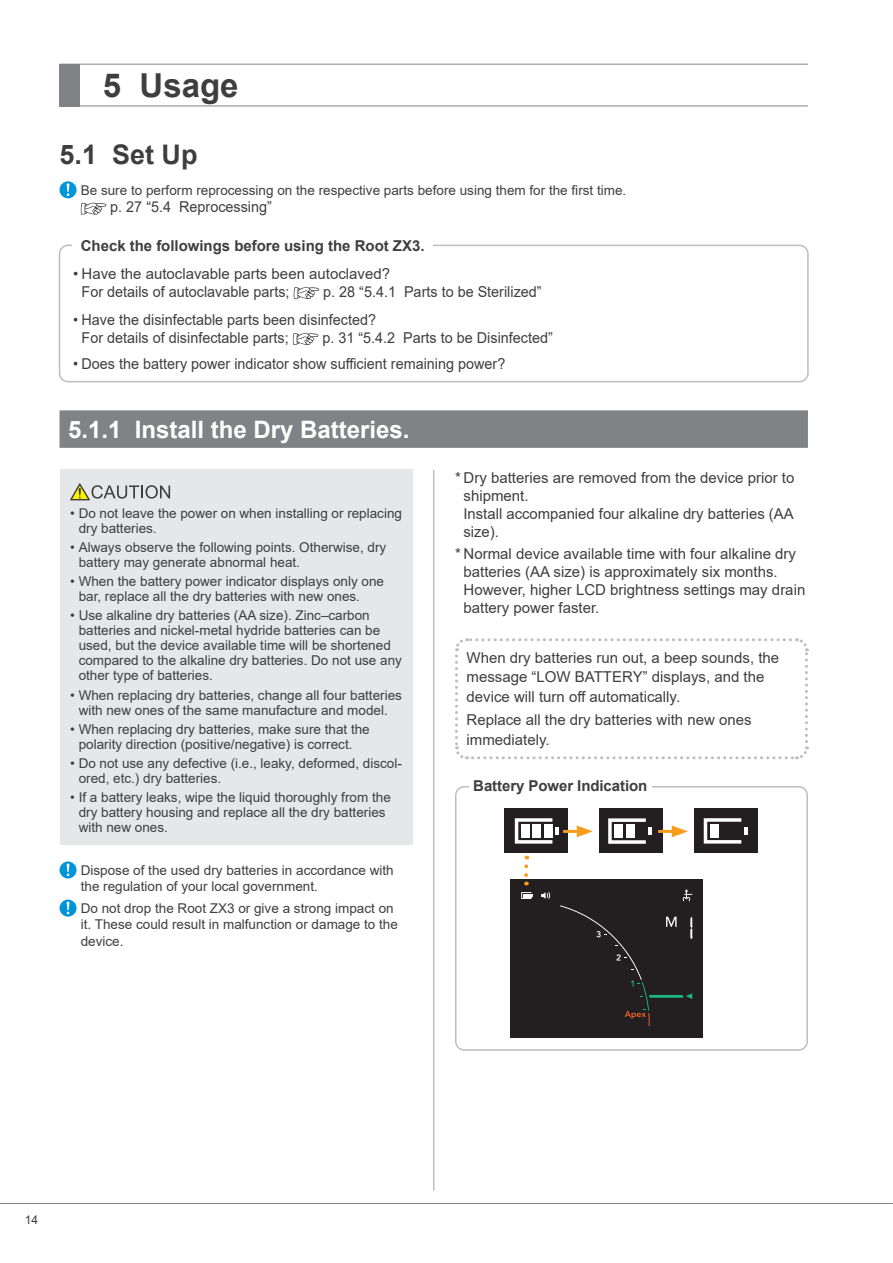
<style>
.page{position:relative;width:893px;height:1263px;background:#fff}
.page>*{position:absolute;margin:0;border:0;box-sizing:border-box;transform-origin:0 0}
.t1{font:700 33px "Arial";color:#3e3e3f}
.t2{font:700 27px "Arial";color:#3e3e3f}
.t3{font:700 24px "Arial";color:#fff}
.t4{font:15px/18px "Arial";color:#3e3e3f}
.t5{font:15px/18px "Arial";color:#3e3e3f;scale:.96 1}
.t6{font:700 15px "Arial";color:#3e3e3f}
.t7{font:13.5px/15px "Arial";color:#3e3e3f}
.t8{font:12px "Arial";color:#3e3e3f}
</style>
<div class="page">
<hr style="left:0;top:1203px;width:893px;height:1px;background:#808285">
<hr style="left:60px;top:106px;width:748px;height:1px;background:#808285">
<div style="left:60px;top:64px;width:20px;height:42px;background:#808285"></div>
<hr style="left:60px;top:64px;width:748px;height:1px;background:#808285">
<svg style="left:60px;top:181px;width:46px;height:34px"></svg>
<svg style="left:294px;top:287px;width:25px;height:12px"></svg>
<svg style="left:293px;top:333px;width:25px;height:12px"></svg>
<div style="left:59px;top:245px;width:750px;height:137px;border:2px solid #bcbdc0;border-radius:9px"></div>
<div style="left:72px;top:238px;width:361px;height:15px;background:#fff"></div>
<div style="left:60px;top:410px;width:748px;height:38px;background:#808285"></div>
<hr style="left:433px;top:470px;width:1px;height:721px;background:#bcbdc0">
<div style="left:60px;top:470px;width:352px;height:375px;background:#e6e7e9"></div>
<svg style="left:70px;top:483px;width:100px;height:17px"></svg>
<svg style="left:455px;top:638px;width:354px;height:122px"></svg>
<div style="left:599px;top:808px;width:63px;height:45px;background:#231f20"></div>
<svg style="left:608px;top:818px;width:44px;height:26px"></svg>
<div style="left:504px;top:808px;width:64px;height:44px;background:#231f20"></div>
<svg style="left:515px;top:818px;width:44px;height:26px"></svg>
<div style="left:694px;top:808px;width:64px;height:44px;background:#231f20"></div>
<svg style="left:704px;top:818px;width:43px;height:25px"></svg>
<hr style="left:658px;top:830px;width:19px;height:3px;background:#f89c1c">
<svg style="left:672px;top:825px;width:16px;height:12px"></svg>
<hr style="left:563px;top:830px;width:19px;height:3px;background:#f89c1c">
<svg style="left:577px;top:825px;width:16px;height:12px"></svg>
<div style="left:510px;top:879px;width:193px;height:158px;background:#231f20"></div>
<svg style="left:541px;top:892px;width:9px;height:7px"></svg>
<svg style="left:521px;top:892px;width:12px;height:7px"></svg>
<svg style="left:560px;top:890px;width:132px;height:136px"></svg>
<div style="left:455px;top:786px;width:353px;height:265px;border:2px solid #bcbdc0;border-radius:9px"></div>
<svg style="left:524px;top:866px;width:4px;height:19px"></svg>
<div style="left:469px;top:778px;width:183px;height:15px;background:#fff"></div>
<svg style="left:60px;top:861px;width:17px;height:17px"></svg>
<svg style="left:60px;top:899px;width:17px;height:18px"></svg>
<h1 class="t1" style="left:103px;top:62px;width:137px">5 Usage</h1>
<h2 class="t2" style="left:60px;top:135px;width:140px">5.1 Set Up</h2>
<p class="t7" style="left:81px;top:182px;width:547px">Be sure to perform reprocessing on the respective parts before using them for the first time.</p>
<p class="t5" style="left:110px;top:198px;width:170px">p. 27 “5.4 Reprocessing”</p>
<p class="t6" style="left:81px;top:235px;width:345px">Check the followings before using the Root ZX3.</p>
<p class="t4" style="left:82px;top:264px;width:310px;text-indent:-9px">• Have the autoclavable parts been autoclaved?<br>For details of autoclavable parts;</p>
<p class="t5" style="left:323px;top:282px;width:229px">p. 28 “5.4.1 Parts to be Sterilized”</p>
<p class="t5" style="left:82px;top:310px;width:308px;text-indent:-9px">• Have the disinfectable parts been disinfected?<br>For details of disinfectable parts;</p>
<p class="t5" style="left:322px;top:328px;width:242px">p. 31 “5.4.2 Parts to be Disinfected”</p>
<p class="t5" style="left:73px;top:355px;width:452px">• Does the battery power indicator show sufficient remaining power?</p>
<h3 class="t3" style="left:68px;top:413px;width:343px">5.1.1 Install the Dry Batteries.</h3>
<p class="t7" style="left:79px;top:505px;width:325px;text-indent:-9px">• Do not leave the power on when installing or replacing dry batteries.</p>
<p class="t7" style="left:79px;top:539px;width:309px;text-indent:-9px">• Always observe the following points. Otherwise, dry battery may generate abnormal heat.</p>
<p class="t7" style="left:79px;top:574px;width:307px;text-indent:-9px">• When the battery power indicator displays only one bar, replace all the dry batteries with new ones.</p>
<p class="t7" style="left:79px;top:608px;width:325px;text-indent:-9px">• Use alkaline dry batteries (AA size). Zinc–carbon batteries and nickel-metal hydride batteries can be used, but the device available time will be shortened compared to the alkaline dry batteries. Do not use any other type of batteries.</p>
<p class="t7" style="left:70px;top:687px;width:333px;text-align:center">• When replacing dry batteries, change all four batteries with new ones of the same manufacture and model.</p>
<p class="t7" style="left:79px;top:722px;width:293px;text-indent:-9px">• When replacing dry batteries, make sure that the polarity direction (positive/negative) is correct.</p>
<p class="t7" style="left:79px;top:756px;width:325px;text-indent:-9px">• Do not use any defective (i.e., leaky, deformed, discol&shy;ored, etc.) dry batteries.</p>
<p class="t7" style="left:79px;top:790px;width:314px;text-indent:-9px">• If a battery leaks, wipe the liquid thoroughly from the dry battery housing and replace all the dry batteries with new ones.</p>
<p class="t7" style="left:81px;top:862px;width:314px;line-height:16.5px">Dispose of the used dry batteries in accordance with the regulation of your local government.</p>
<p class="t7" style="left:81px;top:900px;width:319px;line-height:16.5px">Do not drop the Root ZX3 or give a strong impact on it. These could result in malfunction or damage to the device.</p>
<p class="t4" style="left:463px;top:468px;width:332px;text-indent:-9px">* Dry batteries are removed from the device prior to shipment.<br>Install accompanied four alkaline dry batteries (AA size).</p>
<p class="t4" style="left:463px;top:545px;width:343px;text-indent:-9px">* Normal device available time with four alkaline dry batteries (AA size) is approximately six months.<br>However, higher LCD brightness settings may drain battery power faster.</p>
<p class="t4" style="left:466px;top:647px;width:314px;line-height:19.5px">When dry batteries run out, a beep sounds, the message “LOW BATTERY” displays, and the device will turn off automatically.</p>
<p class="t4" style="left:466px;top:710px;width:287px;line-height:19.5px">Replace all the dry batteries with new ones immediately.</p>
<p class="t6" style="left:473px;top:776px;width:176px">Battery Power Indication</p>
<p class="t8" style="left:25px;top:1212px;width:15px">14</p>
</div>
